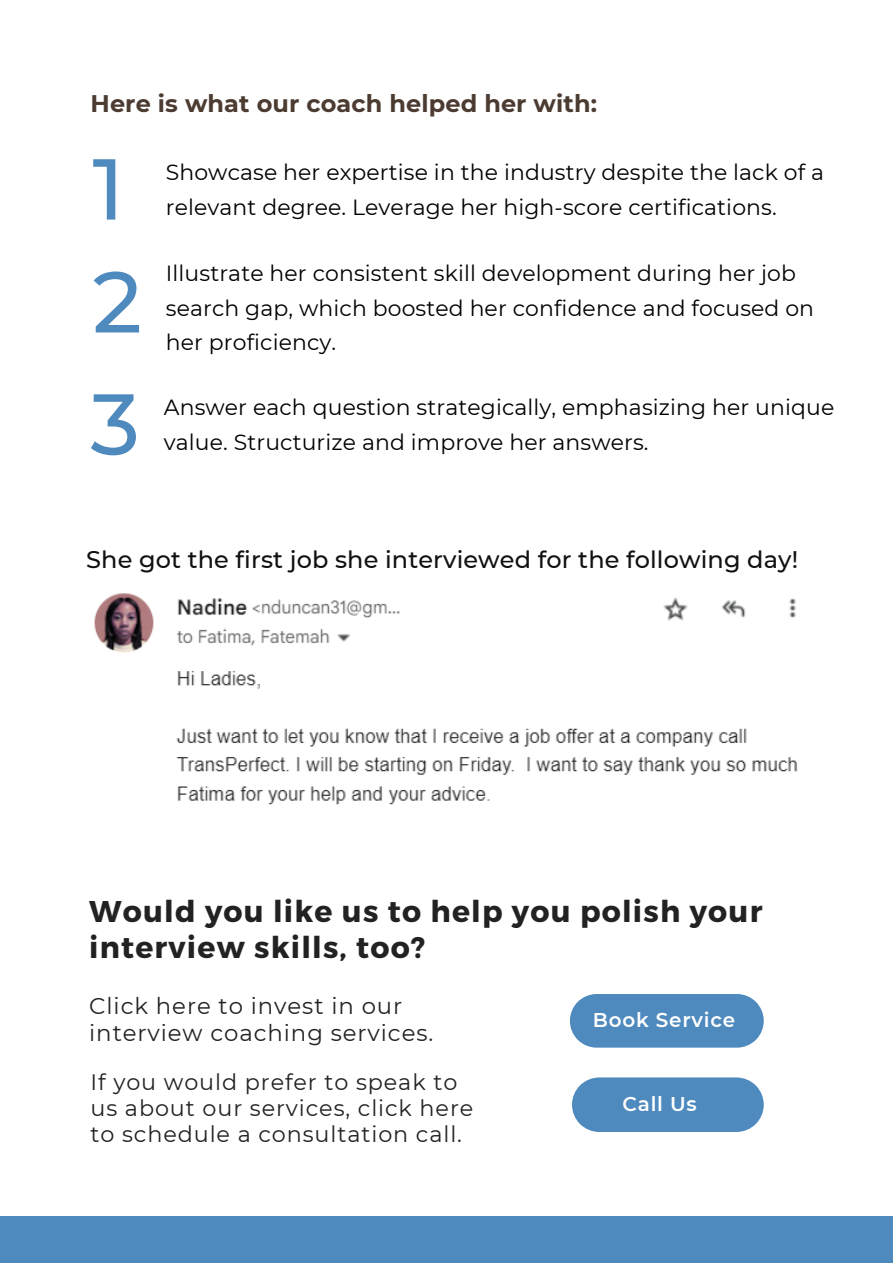
<style>
.page{position:relative;width:893px;height:1264px;background:#fff}
.page>*{position:absolute;margin:0;border:0;box-sizing:border-box;transform-origin:0 0}
.t1{font:500 86.1px "Montserrat";color:#4f8abf}
.t2{font:700 30px/36px "Montserrat";letter-spacing:.04em;color:#222}
.t3{font:500 24px "Montserrat";letter-spacing:.005em;color:#121010}
.t4{font:700 24px "Montserrat";letter-spacing:.005em;color:#4b3b31}
.t5{font:22.8px/27px "Montserrat";letter-spacing:.04em;color:#222}
.t6{font:22.35px/25.8px "Montserrat";letter-spacing:.04em;color:#222}
.t7{font:21.9px/34.8px "Montserrat";letter-spacing:.005em;color:#000}
.t8{font:600 19.95px "Montserrat";letter-spacing:.04em;color:#fff}
</style>
<div class="page">
<div style="left:0;top:1215px;width:892px;height:47px;background:#4f8abf"></div>
<div style="left:570px;top:994px;width:193px;height:53px;background:#4f8abf"></div>
<svg style="left:572px;top:1077px;width:191px;height:54px;background:#5a91c3"></svg>
<img style="left:94px;top:593px;width:703px;height:212px">
<p class="t4" style="left:90px;top:88px;width:508px">Here is what our coach helped her with:</p>
<p class="t1" style="left:92px;top:136px;width:33px">1</p>
<p class="t1" style="left:92px;top:249px;width:51px">2</p>
<p class="t1" style="left:90px;top:371px;width:51px">3</p>
<p class="t7" style="left:166px;top:155px;width:659px">Showcase her expertise in the industry despite the lack of a relevant degree. Leverage her high-score certifications.</p>
<p class="t7" style="left:166px;top:255px;width:649px">Illustrate her consistent skill development during her job search gap, which boosted her confidence and focused on her proficiency.</p>
<p class="t7" style="left:164px;top:390px;width:672px">Answer each question strategically, emphasizing her unique value. Structurize and improve her answers.</p>
<p class="t3" style="left:86px;top:545px;width:713px">She got the first job she interviewed for the following day!</p>
<p class="t2" style="left:89px;top:891px;width:674px">Would you like us to help you polish your interview skills, too?</p>
<p class="t5" style="left:89px;top:992px;width:345px">Click here to invest in our interview coaching services.</p>
<p class="t6" style="left:90px;top:1068px;width:384px">If you would prefer to speak to us about our services, click here to schedule a consultation call.</p>
<p class="t8" style="left:593px;top:1007px;width:144px">Book Service</p>
<p class="t8" style="left:622px;top:1091px;width:76px">Call Us</p>
</div>
